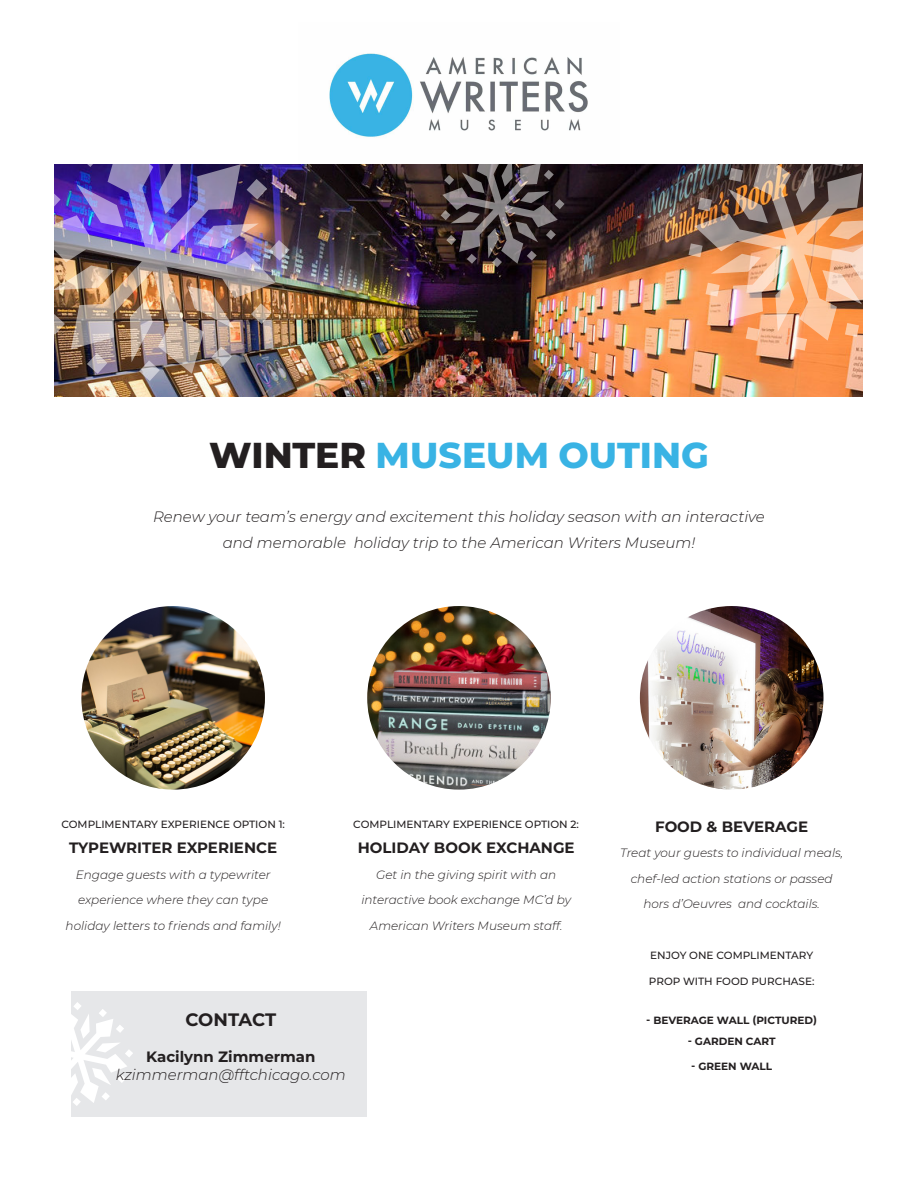
<style>
.page{position:relative;width:918px;height:1188px;background:#fff}
.page>*{position:absolute;margin:0;border:0;box-sizing:border-box;transform-origin:0 0}
._19_2_24_Left{font:800 36px "Montserrat";color:#39b3e4}
.t1{font:700 18px "Montserrat";letter-spacing:-.01em;color:#231f20}
.t2{font:italic 300 15px "Montserrat";color:#231f20}
.t3{font:700 15px "Montserrat";color:#231f20}
.t4{font:italic 300 12px/25.5px "Montserrat";color:#231f20;text-align:center}
.t5{font:500 10.5px "Montserrat";color:#231f20}
.t6{font:700 10.5px "Montserrat";color:#231f20}
.s1{color:#231f20}
</style>
<div class="page">
<div style="left:71px;top:991px;width:296px;height:126px;background:#e6e7e9"></div>
<img style="left:329px;top:53px;width:259px;height:84px">
<img style="left:367px;top:606px;width:184px;height:184px;border-radius:92px">
<img style="left:54px;top:164px;width:808px;height:233px">
<img style="left:81px;top:606px;width:184px;height:184px;border-radius:92px">
<img style="left:640px;top:606px;width:184px;height:184px;border-radius:92px">
<svg style="left:441px;top:164px;width:124px;height:103px;background:#473d3e"></svg>
<img style="left:54px;top:164px;width:221px;height:210px">
<svg style="left:269px;top:240px;width:21px;height:21px"></svg>
<svg style="left:247px;top:179px;width:20px;height:21px"></svg>
<svg style="left:251px;top:303px;width:21px;height:21px"></svg>
<svg style="left:80px;top:164px;width:20px;height:3px"></svg>
<svg style="left:54px;top:190px;width:7px;height:20px"></svg>
<svg style="left:54px;top:314px;width:11px;height:21px"></svg>
<svg style="left:87px;top:353px;width:21px;height:21px"></svg>
<svg style="left:211px;top:347px;width:21px;height:20px"></svg>
<img style="left:198px;top:223px;width:61px;height:25px">
<svg style="left:159px;top:164px;width:23px;height:50px"></svg>
<img style="left:188px;top:286px;width:47px;height:43px">
<img style="left:130px;top:300px;width:30px;height:81px">
<svg style="left:54px;top:263px;width:60px;height:27px;background:#bd9c7a"></svg>
<img style="left:77px;top:184px;width:47px;height:43px">
<img style="left:689px;top:164px;width:174px;height:187px">
<svg style="left:71px;top:1002px;width:62px;height:104px"></svg>
<p class="_19_2_24_Left" style="left:209px;top:429px;width:501px"><span class="s1">WINTER</span> MUSEUM OUTING</p>
<p class="t2" style="left:153px;top:507px;width:613px">Renew your team’s energy and excitement this holiday season with an interactive</p>
<p class="t2" style="left:223px;top:532px;width:474px">and memorable holiday trip to the American Writers Museum!</p>
<p class="t5" style="left:61px;top:817px;width:225px">COMPLIMENTARY EXPERIENCE OPTION 1:</p>
<p class="t3" style="left:69px;top:837px;width:210px">TYPEWRITER EXPERIENCE</p>
<p class="t4" style="left:76px;top:861px;width:196px">Engage guests with a typewriter</p>
<p class="t4" style="left:78px;top:887px;width:192px">experience where they can type</p>
<p class="t4" style="left:66px;top:912px;width:217px">holiday letters to friends and family!</p>
<p class="t5" style="left:353px;top:817px;width:227px">COMPLIMENTARY EXPERIENCE OPTION 2:</p>
<p class="t3" style="left:358px;top:837px;width:219px">HOLIDAY BOOK EXCHANGE</p>
<p class="t4" style="left:361px;top:861px;width:211px">Get in the giving spirit with an interactive book exchange MC’d by<br>American Writers Museum staff.</p>
<p class="t1" style="left:185px;top:1007px;width:92px">CONTACT</p>
<p class="t3" style="left:146px;top:1046px;width:171px">Kacilynn Zimmerman</p>
<p class="t2" style="left:116px;top:1065px;width:231px">kzimmerman@fftchicago.com</p>
<p class="t3" style="left:655px;top:816px;width:155px">FOOD &amp; BEVERAGE</p>
<p class="t4" style="left:620px;top:840px;width:225px">Treat your guests to individual meals,</p>
<p class="t4" style="left:631px;top:866px;width:203px">chef-led action stations or passed</p>
<p class="t4" style="left:643px;top:891px;width:178px">hors d’Oeuvres and cocktails.</p>
<p class="t5" style="left:650px;top:948px;width:164px">ENJOY ONE COMPLIMENTARY</p>
<p class="t5" style="left:649px;top:974px;width:167px">PROP WITH FOOD PURCHASE:</p>
<p class="t6" style="left:646px;top:1013px;width:172px">- BEVERAGE WALL (PICTURED)</p>
<p class="t6" style="left:688px;top:1034px;width:89px">- GARDEN CART</p>
<p class="t6" style="left:691px;top:1059px;width:83px">- GREEN WALL</p>
</div>
